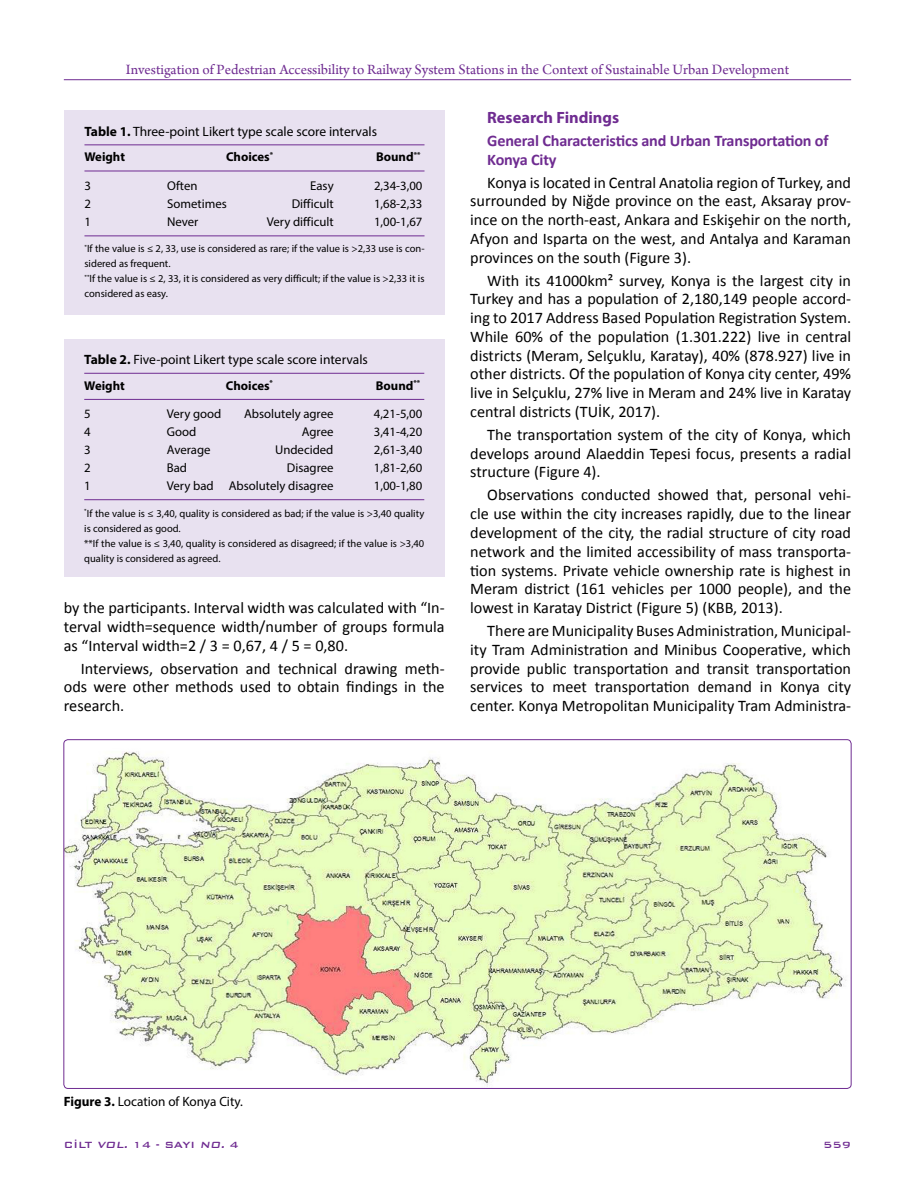
<style>
.page{position:relative;width:915px;height:1191px;background:#fff}
.page>*{position:absolute;margin:0;border:0;box-sizing:border-box;transform-origin:0 0}
.t1{font:700 16.35px "Myriad Pro";color:#6f2c91}
.t2{font:16.2px/18.8px "Calibri";color:#000;text-align:justify}
.t3{font:700 16.2px/18.8px "Calibri";letter-spacing:-.01em;color:#6f2c91}
.t4{font:15px "Arno Pro";color:#6f2c91}
.t5{font:13.5px "Myriad Pro";color:#000}
.t6{font:12.75px "Myriad Pro";color:#000}
.t7{font:700 12.75px "Myriad Pro";color:#000}
.t8{font:500 12px "Bank Gothic BT";color:#6f2c91}
.t9{font:10.5px/15px "Myriad Pro";color:#000}
.s1{font-weight:700}
.s2{font-style:italic}
</style>
<div class="page">
<hr style="left:64px;top:79px;width:786px;height:1px;background:#6f2c91">
<div style="left:64px;top:339px;width:380px;height:237px;background:#e8e1f0"></div>
<hr style="left:84px;top:399px;width:340px;height:1px;background:#6f2c91">
<hr style="left:84px;top:373px;width:340px;height:1px;background:#6f2c91">
<hr style="left:84px;top:499px;width:340px;height:1px;background:#6f2c91">
<div style="left:64px;top:111px;width:380px;height:204px;background:#e8e1f0"></div>
<hr style="left:84px;top:171px;width:340px;height:1px;background:#6f2c91">
<hr style="left:84px;top:145px;width:340px;height:1px;background:#6f2c91">
<hr style="left:84px;top:236px;width:340px;height:1px;background:#6f2c91">
<img style="left:64px;top:739px;width:786px;height:349px">
<p class="t4" style="left:126px;top:61px;width:664px">Investigation of Pedestrian Accessibility to Railway System Stations in the Context of Sustainable Urban Development</p>
<p class="t5" style="left:84px;top:123px;width:294px"><span class="s1">Table 1.</span> Three-point Likert type scale score intervals</p>
<p class="t7" style="left:84px;top:149px;width:42px">Weight</p>
<p class="t7" style="left:226px;top:149px;width:49px">Choices<sup>*</sup></p>
<p class="t7" style="left:376px;top:149px;width:46px">Bound<sup>**</sup></p>
<p class="t6" style="left:84px;top:178px;width:8px">3</p>
<p class="t6" style="left:167px;top:178px;width:32px">Often</p>
<p class="t6" style="left:310px;top:178px;width:25px">Easy</p>
<p class="t6" style="left:374px;top:178px;width:50px">2,34-3,00</p>
<p class="t6" style="left:84px;top:196px;width:8px">2</p>
<p class="t6" style="left:167px;top:196px;width:61px">Sometimes</p>
<p class="t6" style="left:292px;top:196px;width:43px">Difficult</p>
<p class="t6" style="left:374px;top:196px;width:50px">1,68-2,33</p>
<p class="t6" style="left:84px;top:214px;width:8px">1</p>
<p class="t6" style="left:167px;top:214px;width:33px">Never</p>
<p class="t6" style="left:267px;top:214px;width:68px">Very difficult</p>
<p class="t6" style="left:374px;top:214px;width:50px">1,00-1,67</p>
<p class="t9" style="left:84px;top:241px;width:341px"><sup>*</sup>If the value is ≤ 2, 33, use is considered as rare; if the value is &gt;2,33 use is con&shy;sidered as frequent.<br><sup>**</sup>If the value is ≤ 2, 33, it is considered as very difficult; if the value is &gt;2,33 it is considered as easy.</p>
<p class="t5" style="left:84px;top:351px;width:285px"><span class="s1">Table 2.</span> Five-point Likert type scale score intervals</p>
<p class="t7" style="left:84px;top:377px;width:42px">Weight</p>
<p class="t7" style="left:226px;top:377px;width:49px">Choices<sup>*</sup></p>
<p class="t7" style="left:375px;top:377px;width:46px">Bound<sup>**</sup></p>
<p class="t6" style="left:84px;top:406px;width:8px">5</p>
<p class="t6" style="left:167px;top:406px;width:56px">Very good</p>
<p class="t6" style="left:244px;top:406px;width:91px">Absolutely agree</p>
<p class="t6" style="left:373px;top:406px;width:50px">4,21-5,00</p>
<p class="t6" style="left:84px;top:424px;width:8px">4</p>
<p class="t6" style="left:167px;top:424px;width:31px">Good</p>
<p class="t6" style="left:302px;top:424px;width:33px">Agree</p>
<p class="t6" style="left:373px;top:424px;width:50px">3,41-4,20</p>
<p class="t6" style="left:84px;top:442px;width:8px">3</p>
<p class="t6" style="left:167px;top:442px;width:45px">Average</p>
<p class="t6" style="left:275px;top:442px;width:60px">Undecided</p>
<p class="t6" style="left:373px;top:442px;width:50px">2,61-3,40</p>
<p class="t6" style="left:84px;top:460px;width:8px">2</p>
<p class="t6" style="left:167px;top:460px;width:22px">Bad</p>
<p class="t6" style="left:287px;top:460px;width:48px">Disagree</p>
<p class="t6" style="left:373px;top:460px;width:50px">1,81-2,60</p>
<p class="t6" style="left:84px;top:478px;width:8px">1</p>
<p class="t6" style="left:167px;top:478px;width:168px">Very bad Absolutely disagree</p>
<p class="t6" style="left:374px;top:478px;width:50px">1,00-1,80</p>
<p class="t9" style="left:84px;top:505px;width:341px"><sup>*</sup>If the value is ≤ 3,40, quality is considered as bad; if the value is &gt;3,40 quality is considered as good.<br>**If the value is ≤ 3,40, quality is considered as disagreed; if the value is &gt;3,40 quality is considered as agreed.</p>
<p class="t2" style="left:64px;top:597px;width:382px">by the participants. Interval width was calculated with “In&shy;terval width=sequence width/number of groups formula as “Interval width=2 / 3 = 0,67, 4 / 5 = 0,80.</p>
<p class="t2" style="left:64px;top:658px;width:382px;text-indent:17px">Interviews, observation and technical drawing meth&shy;ods were other methods used to obtain findings in the research.</p>
<p class="t1" style="left:487px;top:107px;width:133px">Research Findings</p>
<p class="t3" style="left:487px;top:130px;width:343px">General Characteristics and Urban Transportation of<br>Konya City</p>
<p class="t2" style="left:470px;top:172px;width:382px;text-indent:17px">Konya is located in Central Anatolia region of Turkey, and surrounded by Niğde province on the east, Aksaray prov&shy;ince on the north-east, Ankara and Eskişehir on the north, Afyon and Isparta on the west, and Antalya and Karaman provinces on the south (Figure 3).</p>
<p class="t2" style="left:470px;top:270px;width:382px;text-indent:17px">With its 41000km² survey, Konya is the largest city in Turkey and has a population of 2,180,149 people accord&shy;ing to 2017 Address Based Population Registration System.<br>While 60% of the population (1.301.222) live in central districts (Meram, Selçuklu, Karatay), 40% (878.927) live in other districts. Of the population of Konya city center, 49% live in Selçuklu, 27% live in Meram and 24% live in Karatay central districts (TUİK, 2017).</p>
<p class="t2" style="left:470px;top:424px;width:382px;text-indent:17px">The transportation system of the city of Konya, which develops around Alaeddin Tepesi focus, presents a radial structure (Figure 4).</p>
<p class="t2" style="left:470px;top:485px;width:382px;text-indent:17px">Observations conducted showed that, personal vehi&shy;cle use within the city increases rapidly, due to the linear development of the city, the radial structure of city road network and the limited accessibility of mass transporta&shy;tion systems. Private vehicle ownership rate is highest in Meram district (161 vehicles per 1000 people), and the lowest in Karatay District (Figure 5) (KBB, 2013).</p>
<p class="t2" style="left:470px;top:620px;width:382px;text-indent:17px">There are Municipality Buses Administration, Municipal&shy;ity Tram Administration and Minibus Cooperative, which provide public transportation and transit transportation services to meet transportation demand in Konya city center. Konya Metropolitan Municipality Tram Administra-</p>
<p class="t5" style="left:64px;top:1092px;width:181px"><span class="s1">Figure 3.</span> Location of Konya City.</p>
<p class="t8" style="left:64px;top:1138px;width:176px">CİLT <span class="s2">VOL.</span> 14 - SAYI <span class="s2">NO.</span> 4</p>
<p class="t8" style="left:823px;top:1138px;width:29px">559</p>
</div>
